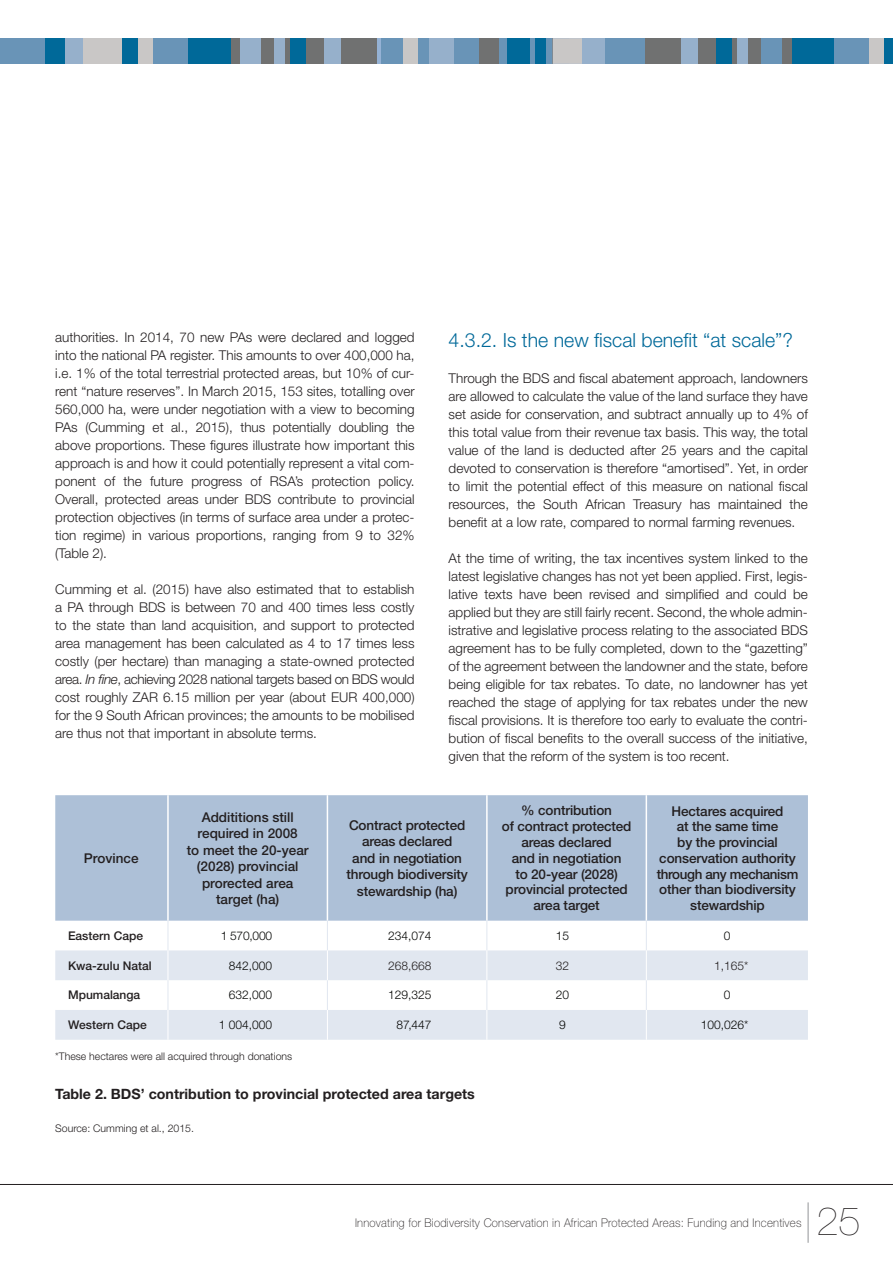
<style>
.page{position:relative;width:893px;height:1263px;background:#fff}
.page>*{position:absolute;margin:0;border:0;box-sizing:border-box;transform-origin:0 0}
.t1{font:200 39.6px "Helvetica Neue LT Std";color:#231f20}
.t2{font:300 19.5px "Helvetica Neue LT Std";color:#006999}
.t3{font:700 14.25px "Helvetica Neue LT Std";color:#231f20}
.t4{font:300 13.5px/18px "Helvetica Neue LT Std";color:#231f20;text-align:justify}
.t5{font:500 13.5px/15.8px "Helvetica Neue LT Std";letter-spacing:-.01em;color:#231f20;text-align:center}
.t6{font:100 12px "Helvetica Neue LT Std";letter-spacing:.02em;color:#231f20;scale:.95 1}
.t7{font:300 12px "Helvetica Neue LT Std";color:#040503}
.t8{font:500 12px "Helvetica Neue LT Std";color:#231f20}
.t9{font:300 12px "Helvetica Neue LT Std";color:#231f20}
.t10{font:300 10.5px "Helvetica Neue LT Std";color:#231f20}
.s1{font-style:italic}
</style>
<div class="page">
<hr style="left:0;top:1184px;width:893px;height:1px;background:#231f20">
<hr style="left:808px;top:1202px;width:1px;height:41px;background:#939598">
<div style="left:44px;top:38px;width:336px;height:26px;background:#707171"></div>
<div style="left:60px;top:38px;width:24px;height:26px;background:#96b0cb"></div>
<div style="left:84px;top:38px;width:69px;height:26px;background:#c9c7c6"></div>
<div style="left:186px;top:38px;width:44px;height:26px;background:#006999"></div>
<div style="left:240px;top:38px;width:21px;height:26px;background:#96b0cb"></div>
<div style="left:44px;top:38px;width:21px;height:26px;background:#006999"></div>
<div style="left:274px;top:38px;width:11px;height:26px;background:#96b0cb"></div>
<div style="left:291px;top:38px;width:15px;height:26px;background:#006999"></div>
<div style="left:324px;top:38px;width:17px;height:26px;background:#96b0cb"></div>
<div style="left:0;top:38px;width:45px;height:26px;background:#6994b7"></div>
<div style="left:122px;top:38px;width:16px;height:26px;background:#006999"></div>
<div style="left:153px;top:38px;width:35px;height:26px;background:#6994b7"></div>
<svg style="left:377px;top:38px;width:5px;height:26px"></svg>
<div style="left:642px;top:38px;width:251px;height:26px;background:#707171"></div>
<div style="left:382px;top:38px;width:170px;height:26px;background:#6994b7"></div>
<div style="left:869px;top:38px;width:24px;height:26px;background:#c9c7c6"></div>
<div style="left:479px;top:38px;width:19px;height:26px;background:#707171"></div>
<div style="left:792px;top:38px;width:44px;height:26px;background:#006999"></div>
<div style="left:761px;top:38px;width:21px;height:26px;background:#6994b7"></div>
<div style="left:737px;top:38px;width:11px;height:26px;background:#96b0cb"></div>
<div style="left:716px;top:38px;width:15px;height:26px;background:#006999"></div>
<div style="left:681px;top:38px;width:17px;height:26px;background:#96b0cb"></div>
<div style="left:404px;top:38px;width:14px;height:26px;background:#c9c7c6"></div>
<div style="left:429px;top:38px;width:24px;height:26px;background:#96b0cb"></div>
<div style="left:507px;top:38px;width:22px;height:26px;background:#006999"></div>
<svg style="left:552px;top:38px;width:31px;height:26px"></svg>
<div style="left:535px;top:38px;width:11px;height:26px;background:#006999"></div>
<div style="left:884px;top:38px;width:9px;height:26px;background:#006999"></div>
<div style="left:834px;top:38px;width:35px;height:26px;background:#6994b7"></div>
<div style="left:604px;top:38px;width:41px;height:26px;background:#6994b7"></div>
<div style="left:583px;top:38px;width:22px;height:26px;background:#96b0cb"></div>
<div style="left:55px;top:795px;width:753px;height:126px;background:#adc0d7"></div>
<svg style="left:55px;top:950px;width:753px;height:90px;fill:#e1e7f0"></svg>
<hr style="left:167px;top:795px;width:2px;height:126px;background:#fff">
<hr style="left:327px;top:795px;width:1px;height:126px;background:#fff">
<hr style="left:486px;top:795px;width:2px;height:126px;background:#fff">
<hr style="left:646px;top:795px;width:1px;height:126px;background:#fff">
<svg style="left:168px;top:921px;width:1px;height:29px"></svg>
<svg style="left:327px;top:921px;width:1px;height:29px"></svg>
<svg style="left:486px;top:921px;width:1px;height:29px"></svg>
<svg style="left:646px;top:921px;width:1px;height:29px"></svg>
<hr style="left:168px;top:980px;width:1px;height:30px;background:#e1e7f0">
<hr style="left:327px;top:980px;width:1px;height:30px;background:#e1e7f0">
<hr style="left:486px;top:980px;width:1px;height:30px;background:#e1e7f0">
<hr style="left:646px;top:980px;width:1px;height:30px;background:#e1e7f0">
<hr style="left:168px;top:1010px;width:1px;height:30px;background:#fff">
<hr style="left:327px;top:1010px;width:1px;height:30px;background:#fff">
<hr style="left:486px;top:1010px;width:1px;height:30px;background:#fff">
<hr style="left:646px;top:1010px;width:1px;height:30px;background:#fff">
<hr style="left:168px;top:950px;width:1px;height:30px;background:#fff">
<hr style="left:327px;top:950px;width:1px;height:30px;background:#fff">
<hr style="left:486px;top:950px;width:1px;height:30px;background:#fff">
<hr style="left:646px;top:950px;width:1px;height:30px;background:#fff">
<p class="t4" style="left:55px;top:328px;width:361px">authorities. In 2014, 70 new PAs were declared and logged into the national PA register. This amounts to over 400,000 ha, i.e. 1% of the total terrestrial protected areas, but 10% of cur&shy;rent “nature reserves”. In March 2015, 153 sites, totalling over 560,000 ha, were under negotiation with a view to becoming PAs (Cumming et al., 2015), thus potentially doubling the above proportions. These figures illustrate how important this approach is and how it could potentially represent a vital com&shy;ponent of the future progress of RSA’s protection policy.<br>Overall, protected areas under BDS contribute to provincial protection objectives (in terms of surface area under a protec&shy;tion regime) in various proportions, ranging from 9 to 32% (Table 2).</p>
<p class="t4" style="left:55px;top:580px;width:361px">Cumming et al. (2015) have also estimated that to establish a PA through BDS is between 70 and 400 times less costly to the state than land acquisition, and support to protected area management has been calculated as 4 to 17 times less costly (per hectare) than managing a state-owned protected area. <span class="s1">In fine</span>, achieving 2028 national targets based on BDS would cost roughly ZAR 6.15 million per year (about EUR 400,000) for the 9 South African provinces; the amounts to be mobilised are thus not that important in absolute terms.</p>
<h2 class="t2" style="left:449px;top:328px;width:346px">4.3.2. Is the new fiscal benefit “at scale”?</h2>
<p class="t4" style="left:449px;top:369px;width:361px">Through the BDS and fiscal abatement approach, landowners are allowed to calculate the value of the land surface they have set aside for conservation, and subtract annually up to 4% of this total value from their revenue tax basis. This way, the total value of the land is deducted after 25 years and the capital devoted to conservation is therefore “amortised”. Yet, in order to limit the potential effect of this measure on national fiscal resources, the South African Treasury has maintained the benefit at a low rate, compared to normal farming revenues.</p>
<p class="t4" style="left:449px;top:549px;width:361px">At the time of writing, the tax incentives system linked to the latest legislative changes has not yet been applied. First, legis&shy;lative texts have been revised and simplified and could be applied but they are still fairly recent. Second, the whole admin&shy;istrative and legislative process relating to the associated BDS agreement has to be fully completed, down to the “gazetting” of the agreement between the landowner and the state, before being eligible for tax rebates. To date, no landowner has yet reached the stage of applying for tax rebates under the new fiscal provisions. It is therefore too early to evaluate the contri&shy;bution of fiscal benefits to the overall success of the initiative, given that the reform of the system is too recent.</p>
<p class="t5" style="left:84px;top:850px;width:56px">Province</p>
<p class="t5" style="left:187px;top:808px;width:123px;line-height:16.5px">Addititions still required in 2008<br>to meet the 20-year (2028) provincial prorected area target (ha)</p>
<p class="t5" style="left:346px;top:816px;width:123px;line-height:16.5px">Contract protected areas declared<br>and in negotiation through biodiversity stewardship (ha)</p>
<p class="t5" style="left:502px;top:803px;width:131px">% contribution<br>of contract protected areas declared<br>and in negotiation<br>to 20-year (2028) provincial protected area target</p>
<p class="t5" style="left:657px;top:803px;width:143px">Hectares acquired<br>at the same time<br>by the provincial conservation authority through any mechanism other than biodiversity stewardship</p>
<p class="t8" style="left:68px;top:928px;width:77px">Eastern Cape</p>
<p class="t7" style="left:221px;top:928px;width:53px">1 570,000</p>
<p class="t7" style="left:388px;top:928px;width:45px">234,074</p>
<p class="t7" style="left:556px;top:928px;width:15px">15</p>
<p class="t7" style="left:724px;top:928px;width:8px">0</p>
<p class="t8" style="left:68px;top:958px;width:85px">Kwa-zulu Natal</p>
<p class="t7" style="left:229px;top:958px;width:45px">842,000</p>
<p class="t9" style="left:388px;top:958px;width:45px">268,668</p>
<p class="t9" style="left:556px;top:958px;width:15px">32</p>
<p class="t9" style="left:714px;top:958px;width:36px">1,165*</p>
<p class="t8" style="left:68px;top:988px;width:74px">Mpumalanga</p>
<p class="t7" style="left:229px;top:988px;width:45px">632,000</p>
<p class="t7" style="left:388px;top:988px;width:45px">129,325</p>
<p class="t7" style="left:556px;top:988px;width:15px">20</p>
<p class="t7" style="left:724px;top:988px;width:8px">0</p>
<p class="t8" style="left:68px;top:1018px;width:80px">Western Cape</p>
<p class="t7" style="left:219px;top:1017px;width:55px">1 004,000</p>
<p class="t7" style="left:396px;top:1017px;width:37px">87,447</p>
<p class="t7" style="left:559px;top:1017px;width:8px">9</p>
<p class="t7" style="left:701px;top:1017px;width:49px">100,026*</p>
<p class="t10" style="left:55px;top:1050px;width:238px">*These hectares were all acquired through donations</p>
<p class="t3" style="left:55px;top:1085px;width:421px">Table 2. BDS’ contribution to provincial protected area targets</p>
<p class="t10" style="left:55px;top:1122px;width:140px">Source: Cumming et al., 2015.</p>
<p class="t6" style="left:355px;top:1216px;width:471px">Innovating for Biodiversity Conservation in African Protected Areas: Funding and Incentives</p>
<h1 class="t1" style="left:816px;top:1198px;width:46px">25</h1>
</div>
